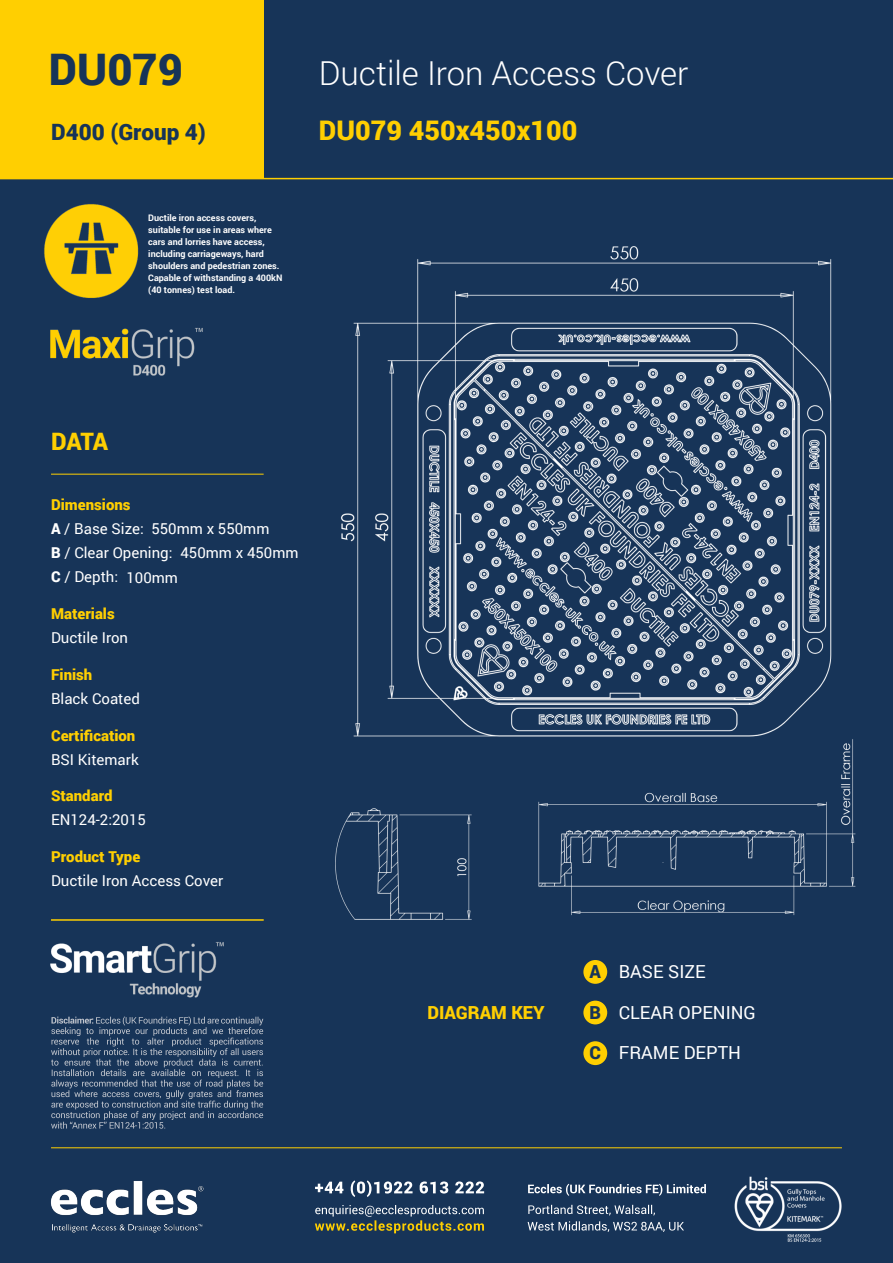
<style>
.page{position:relative;width:893px;height:1263px;background:#173458}
.page>*{position:absolute;margin:0;border:0;box-sizing:border-box;transform-origin:0 0}
.t1{font:900 43.5px "Roboto";color:#173458}
.t2{font:300 33px "Roboto";color:#fff}
.t3{font:900 27px "Roboto";color:#ffcf01}
.t4{font:900 24px "Roboto";color:#ffcf01}
.t5{font:900 22.5px "Roboto";color:#173458}
.t6{font:18px "Roboto";color:#fff}
.t7{font:900 18px "Roboto";color:#ffcf01}
.t8{font:15px/24px "Roboto";color:#fff}
.t9{font:900 15px "Roboto";color:#ffcf01}
.t10{font:700 9px/12px "Roboto";color:#fff}
.s1{font-weight:900;color:#ffcf01}
.s2{font-weight:900}
.s3{font-weight:900;color:#173458}
</style>
<div class="page">
<img style="left:50px;top:1181px;width:154px;height:52px">
<hr style="left:51px;top:1147px;width:791px;height:1px;background:#ffcf01">
<svg style="left:315px;top:1205px;width:169px;height:28px"></svg>
<svg style="left:315px;top:1180px;width:169px;height:17px"></svg>
<svg style="left:528px;top:1221px;width:156px;height:11px"></svg>
<svg style="left:528px;top:1205px;width:127px;height:10px"></svg>
<svg style="left:528px;top:1184px;width:178px;height:12px"></svg>
<img style="left:734px;top:1176px;width:108px;height:66px">
<hr style="left:0;top:178px;width:893px;height:1px;background:#ffcf01">
<div style="left:0;top:0;width:264px;height:179px;background:#ffcf01"></div>
<svg style="left:51px;top:1016px;width:212px;height:113px"></svg>
<img style="left:50px;top:920px;width:214px;height:78px">
<img style="left:44px;top:204px;width:95px;height:94px">
<img style="left:335px;top:246px;width:521px;height:674px">
<hr style="left:51px;top:474px;width:213px;height:1px;background:#ffcf01">
<div style="left:583px;top:960px;width:24px;height:24px;background:#ffcf01;border-radius:50%"></div>
<div style="left:583px;top:1001px;width:24px;height:23px;background:#ffcf01;border-radius:50%"></div>
<div style="left:583px;top:1041px;width:24px;height:24px;background:#ffcf01;border-radius:50%"></div>
<hr style="left:51px;top:919px;width:213px;height:1px;background:#ffcf01">
<img style="left:50px;top:327px;width:153px;height:49px">
<p class="t1" style="left:49px;top:39px;width:136px">DU079</p>
<p class="t5" style="left:51px;top:116px;width:156px">D400 (Group 4)</p>
<p class="t10" style="left:148px;top:211px;width:136px">Ductile iron access covers, suitable for use in areas where cars and lorries have access, including carriageways, hard shoulders and pedestrian zones.<br>Capable of withstanding a 400kN (40 tonnes) test load.</p>
<p class="t2" style="left:319px;top:50px;width:371px">Ductile Iron Access Cover</p>
<p class="t3" style="left:319px;top:112px;width:260px">DU079 450x450x100</p>
<p class="t4" style="left:51px;top:424px;width:59px">DATA</p>
<p class="t8" style="left:51px;top:492px;width:123px"><span class="s1">Dimensions<br></span><span class="s2">A</span> / Base Size:<br><span class="s2">B</span> / Clear Opening:<br><span class="s2">C</span> / Depth:</p>
<p class="t9" style="left:51px;top:603px;width:65px">Materials</p>
<p class="t8" style="left:151px;top:516px;width:120px">550mm x 550mm</p>
<p class="t8" style="left:181px;top:541px;width:120px">450mm x 450mm</p>
<p class="t8" style="left:127px;top:565px;width:53px">100mm</p>
<p class="t8" style="left:51px;top:625px;width:79px">Ductile Iron</p>
<p class="t9" style="left:51px;top:664px;width:43px">Finish</p>
<p class="t8" style="left:51px;top:686px;width:90px">Black Coated</p>
<p class="t9" style="left:51px;top:725px;width:86px">Certification</p>
<p class="t8" style="left:51px;top:747px;width:89px">BSI Kitemark</p>
<p class="t9" style="left:51px;top:785px;width:63px">Standard</p>
<p class="t8" style="left:51px;top:807px;width:96px">EN124-2:2015</p>
<p class="t9" style="left:51px;top:846px;width:91px">Product Type</p>
<p class="t8" style="left:51px;top:868px;width:174px">Ductile Iron Access Cover</p>
<p class="t6" style="left:589px;top:959px;width:118px"><span class="s3">A</span> BASE SIZE</p>
<p class="t7" style="left:427px;top:999px;width:119px">DIAGRAM KEY</p>
<p class="t6" style="left:589px;top:999px;width:168px"><span class="s3">B</span> CLEAR OPENING</p>
<p class="t6" style="left:589px;top:1040px;width:153px"><span class="s3">C</span> FRAME DEPTH</p>
</div>
